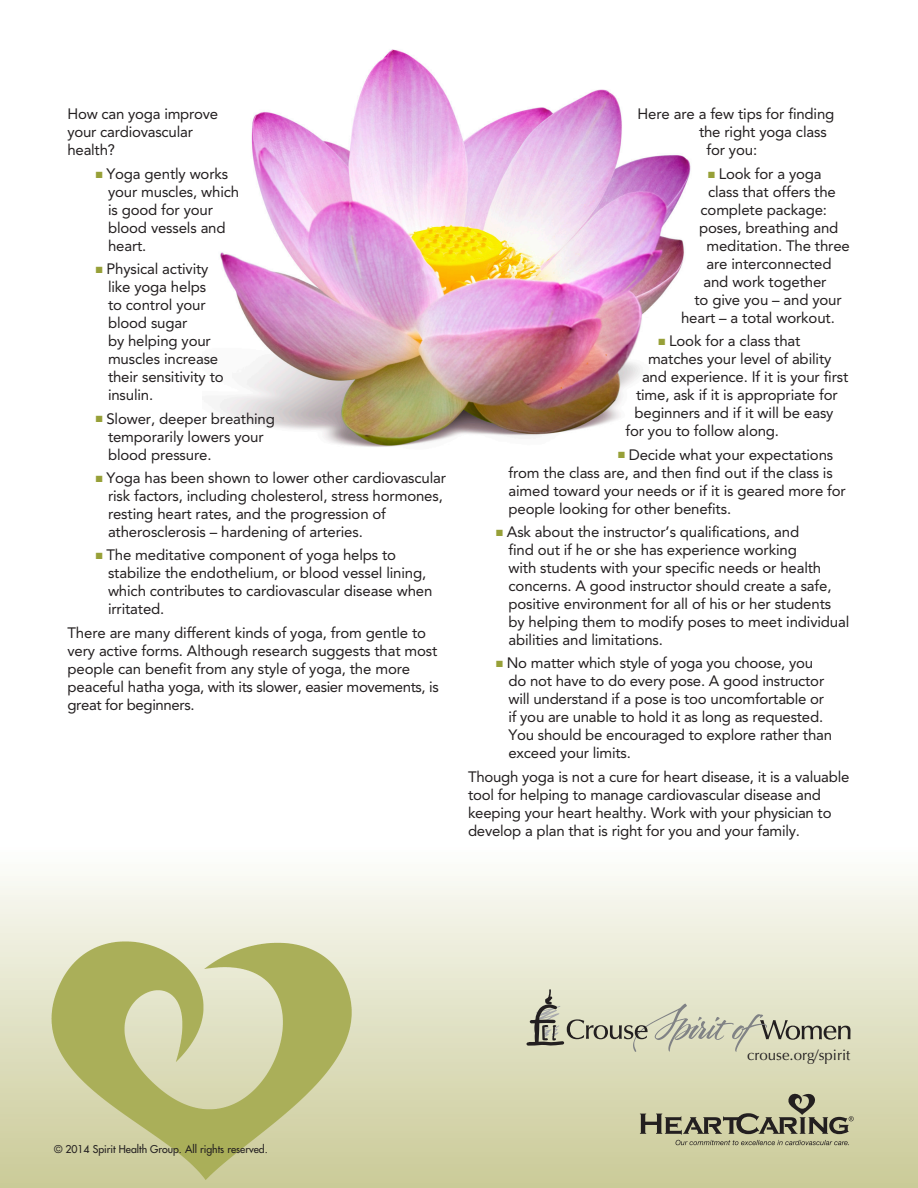
<style>
.page{position:relative;width:918px;height:1188px;background:#fff}
.page>*{position:absolute;margin:0;border:0;box-sizing:border-box;transform-origin:0 0}
.t1{font:15px/18px "Avenir";letter-spacing:-.01em;color:#231f20}
.t2{font:15px "Optima";color:#231f20}
.t3{font:10.5px "Futura";color:#231f20}
.s1{color:#97a038}
</style>
<div class="page">
<svg style="left:0;top:876px;width:918px;height:312px;background:#e2e2c7"></svg>
<img style="left:47px;top:906px;width:311px;height:282px">
<svg style="left:640px;top:1094px;width:214px;height:51px;background:#afae8d"></svg>
<img style="left:219px;top:49px;width:472px;height:398px">
<svg style="left:526px;top:989px;width:324px;height:63px;background:#cfcfb7"></svg>
<p class="t1" style="left:68px;top:105px;width:152px">How can yoga improve your cardiovascular health?</p>
<p class="t1" style="left:108px;top:165px;width:133px;text-indent:-12px"><span class="s1">■</span> Yoga gently works your muscles, which is good for your blood vessels and heart.</p>
<p class="t1" style="left:108px;top:260px;width:117px;text-indent:-12px"><span class="s1">■</span> Physical activity like yoga helps to control your blood sugar<br>by helping your muscles increase their sensitivity to insulin.</p>
<p class="t1" style="left:108px;top:409px;width:169px;text-indent:-12px"><span class="s1">■</span> Slower, deeper breathing temporarily lowers your blood pressure.</p>
<p class="t1" style="left:108px;top:469px;width:340px;text-indent:-12px"><span class="s1">■</span> Yoga has been shown to lower other cardiovascular risk factors, including cholesterol, stress hormones, resting heart rates, and the progression of atherosclerosis – hardening of arteries.</p>
<p class="t1" style="left:108px;top:546px;width:326px;text-indent:-12px"><span class="s1">■</span> The meditative component of yoga helps to stabilize the endothelium, or blood vessel lining, which contributes to cardiovascular disease when irritated.</p>
<p class="t1" style="left:68px;top:624px;width:373px">There are many different kinds of yoga, from gentle to very active forms. Although research suggests that most people can benefit from any style of yoga, the more peaceful hatha yoga, with its slower, easier movements, is great for beginners.</p>
<p class="t1" style="left:638px;top:105px;width:198px">Here are a few tips for finding</p>
<p class="t1" style="left:699px;top:123px;width:129px">the right yoga class</p>
<p class="t1" style="left:706px;top:141px;width:52px">for you:</p>
<p class="t1" style="left:708px;top:165px;width:115px"><span class="s1">■</span> Look for a yoga</p>
<p class="t1" style="left:708px;top:183px;width:129px">class that offers the</p>
<p class="t1" style="left:700px;top:201px;width:128px">complete package:</p>
<p class="t1" style="left:699px;top:219px;width:141px">poses, breathing and</p>
<p class="t1" style="left:706px;top:237px;width:145px">meditation. The three</p>
<p class="t1" style="left:706px;top:255px;width:127px">are interconnected</p>
<p class="t1" style="left:704px;top:273px;width:124px">and work together</p>
<p class="t1" style="left:694px;top:291px;width:149px">to give you – and your</p>
<p class="t1" style="left:681px;top:309px;width:155px">heart – a total workout.</p>
<p class="t1" style="left:658px;top:332px;width:143px"><span class="s1">■</span> Look for a class that</p>
<p class="t1" style="left:648px;top:350px;width:185px">matches your level of ability</p>
<p class="t1" style="left:642px;top:368px;width:208px">and experience. If it is your first</p>
<p class="t1" style="left:636px;top:386px;width:203px">time, ask if it is appropriate for</p>
<p class="t1" style="left:634px;top:404px;width:200px">beginners and if it will be easy</p>
<p class="t1" style="left:626px;top:422px;width:155px">for you to follow along.</p>
<p class="t1" style="left:508px;top:445px;width:339px;text-indent:110px"><span class="s1">■</span> Decide what your expectations from the class are, and then find out if the class is aimed toward your needs or if it is geared more for people looking for other benefits.</p>
<p class="t1" style="left:508px;top:523px;width:342px;text-indent:-12px"><span class="s1">■</span> Ask about the instructor’s qualifications, and<br>find out if he or she has experience working<br>with students with your specific needs or health concerns. A good instructor should create a safe, positive environment for all of his or her students by helping them to modify poses to meet individual abilities and limitations.</p>
<p class="t1" style="left:508px;top:654px;width:325px;text-indent:-12px"><span class="s1">■</span> No matter which style of yoga you choose, you do not have to do every pose. A good instructor will understand if a pose is too uncomfortable or if you are unable to hold it as long as requested.<br>You should be encouraged to explore rather than exceed your limits.</p>
<p class="t1" style="left:468px;top:768px;width:383px">Though yoga is not a cure for heart disease, it is a valuable tool for helping to manage cardiovascular disease and keeping your heart healthy. Work with your physician to develop a plan that is right for you and your family.</p>
<p class="t3" style="left:54px;top:1142px;width:215px">© 2014 Spirit Health Group. All rights reserved.</p>
<p class="t2" style="left:747px;top:1046px;width:105px">crouse.org/spirit</p>
</div>
